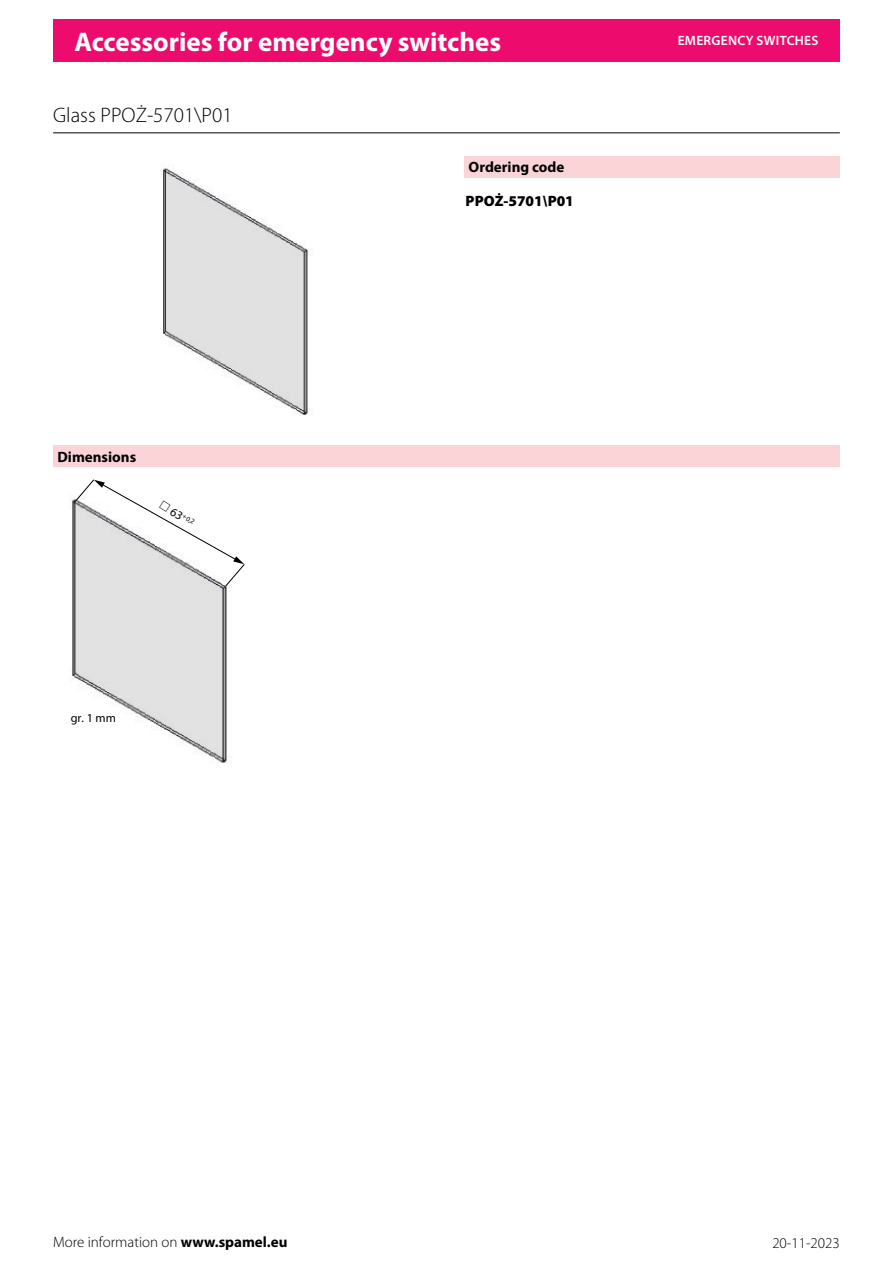
<style>
.page{position:relative;width:893px;height:1263px;background:#fff}
.page>*{position:absolute;margin:0;border:0;box-sizing:border-box;transform-origin:0 0}
.t1{font:700 27px "Myriad Pro";color:#fff}
.t2{font:300 21px "Myriad Pro";color:#000}
.t3{font:300 15px "Myriad Pro";color:#000}
.Überschrift{font:700 15px "Myriad Pro";color:#000}
.TS_Bestellschlüssel{font:900 15px "Myriad Pro";color:#000}
.t4{font:600 13.5px "Myriad Pro";letter-spacing:.02em;color:#fff}
.Cecha_Wymiary{font:12.15px "Myriad Pro";color:#000}
.Cecha_Wymiary-2{font:7.05px "Myriad Pro";color:#000}
.s1{font-size:12.15px}
.s2{font-weight:700}
</style>
<div class="page">
<div style="left:53px;top:19px;width:787px;height:43px;background:#ed0c6e"></div>
<img style="left:160px;top:168px;width:153px;height:248px">
<div style="left:464px;top:156px;width:376px;height:21px;background:#fbd4d8"></div>
<div style="left:53px;top:445px;width:787px;height:22px;background:#fbd4d8"></div>
<img style="left:69px;top:499px;width:160px;height:264px">
<hr style="left:53px;top:132px;width:787px;height:1px;background:#000">
<svg style="left:74px;top:479px;width:171px;height:108px"></svg>
<h1 class="t1" style="left:74px;top:24px;width:428px">Accessories for emergency switches</h1>
<p class="t2" style="left:53px;top:104px;width:181px">Glass PPOŻ-5701\P01</p>
<p class="Überschrift" style="left:57px;top:447px;width:80px">Dimensions</p>
<p class="Cecha_Wymiary-2" style="left:175px;top:505px;width:27px;rotate:33deg"><span class="s1">63</span>+0,2</p>
<p class="Cecha_Wymiary" style="left:71px;top:710px;width:47px">gr. 1 mm</p>
<p class="Überschrift" style="left:469px;top:158px;width:97px">Ordering code</p>
<p class="TS_Bestellschlüssel" style="left:466px;top:191px;width:110px">PPOŻ-5701\P01</p>
<p class="t4" style="left:678px;top:32px;width:142px">EMERGENCY SWITCHES</p>
<p class="t3" style="left:53px;top:1234px;width:236px">More information on <span class="s2">www.spamel.eu</span></p>
<p class="t3" style="left:772px;top:1234px;width:69px">20-11-2023</p>
</div>
